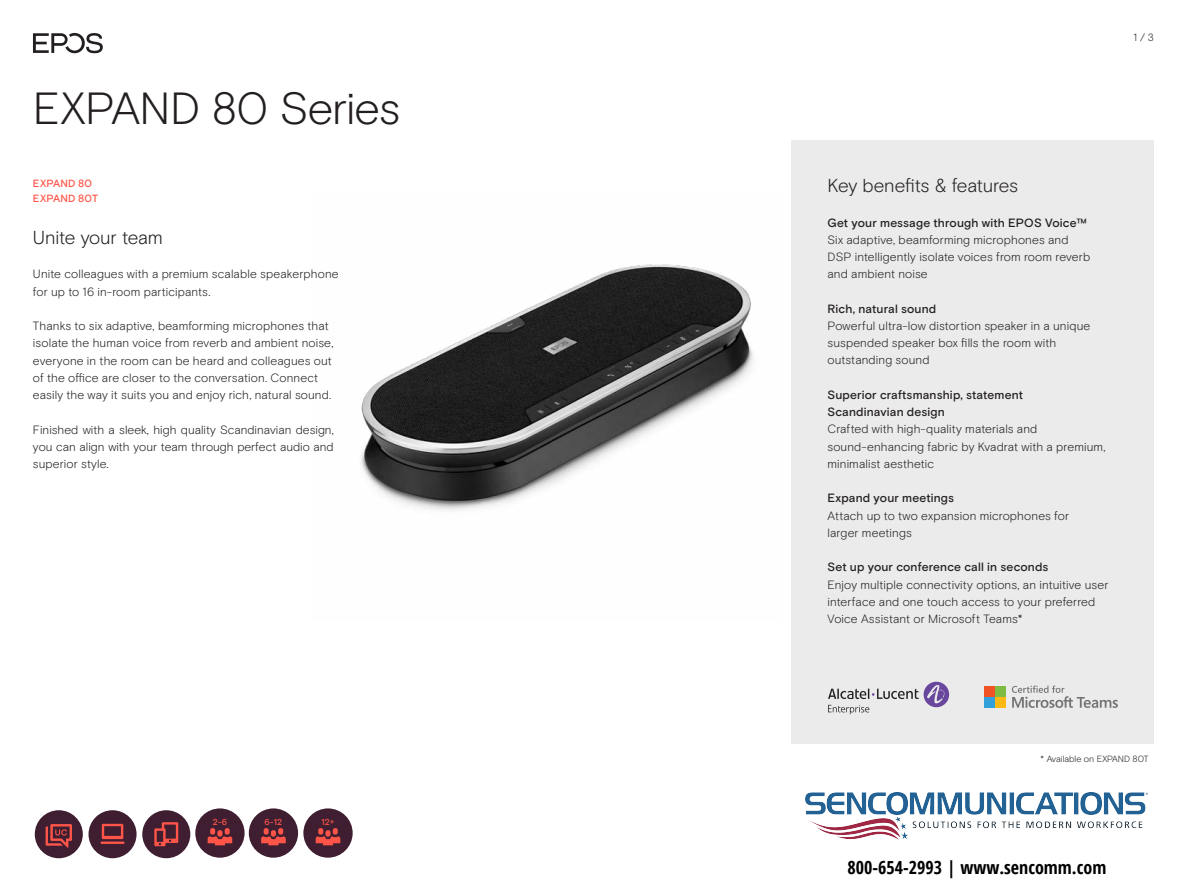
<style>
.page{position:relative;width:1187px;height:893px;background:#fff}
.page>*{position:absolute;margin:0;border:0;box-sizing:border-box;transform-origin:0 0}
.t1{font:300 45px "EPOS Basis";letter-spacing:-.02em;color:#231f20}
.t2{font:300 18.75px "EPOS Basis";letter-spacing:-.01em;color:#231f20}
.t3{font:700 condensed 18px "Open Sans";color:#000}
.t4{font:300 12px/17.2px "EPOS Basis";letter-spacing:.01em;color:#231f20}
.t5{font:500 12px/17.2px "EPOS Basis";letter-spacing:.015em;color:#231f20}
.t6{font:500 10.5px/15px "EPOS Basis";letter-spacing:.02em;color:#ff5549}
.t7{font:300 10.5px "EPOS Basis";color:#231f20}
.t8{font:300 9px "EPOS Basis";letter-spacing:-.005em;color:#231f20}
.t9{font:500 8.7px "EPOS Basis";color:#ff5549}
</style>
<div class="page">
<img style="left:361px;top:264px;width:392px;height:247px">
<div style="left:195px;top:808px;width:49px;height:50px;background:#3f1e31;border-radius:50%"></div>
<svg style="left:207px;top:828px;width:25px;height:17px"></svg>
<div style="left:249px;top:808px;width:49px;height:50px;background:#3f1e31;border-radius:50%"></div>
<svg style="left:261px;top:828px;width:25px;height:17px"></svg>
<div style="left:303px;top:808px;width:49px;height:50px;background:#3f1e31;border-radius:50%"></div>
<svg style="left:316px;top:828px;width:24px;height:17px"></svg>
<svg style="left:33px;top:33px;width:70px;height:20px"></svg>
<div style="left:791px;top:140px;width:362px;height:604px;background:#ebebeb"></div>
<div style="left:35px;top:810px;width:48px;height:48px;background:#3f1e31;border-radius:50%"></div>
<svg style="left:46px;top:824px;width:26px;height:24px"></svg>
<div style="left:142px;top:810px;width:48px;height:48px;background:#3f1e31;border-radius:50%"></div>
<svg style="left:154px;top:822px;width:24px;height:24px"></svg>
<div style="left:88px;top:810px;width:48px;height:48px;background:#3f1e31;border-radius:50%"></div>
<svg style="left:102px;top:824px;width:21px;height:15px"></svg>
<hr style="left:100px;top:841px;width:24px;height:3px;background:#ff5549">
<div style="left:983px;top:686px;width:11px;height:10px;background:#f05125"></div>
<div style="left:995px;top:686px;width:10px;height:10px;background:#7ebb42"></div>
<div style="left:983px;top:697px;width:11px;height:11px;background:#32a0da"></div>
<div style="left:995px;top:697px;width:10px;height:11px;background:#fdb813"></div>
<svg style="left:1011px;top:685px;width:106px;height:23px"></svg>
<svg style="left:828px;top:682px;width:121px;height:32px"></svg>
<img style="left:805px;top:792px;width:342px;height:48px">
<h1 class="t1" style="left:33px;top:82px;width:369px">EXPAND 80 Series</h1>
<p class="t6" style="left:33px;top:176px;width:67px">EXPAND 80<br>EXPAND 80T</p>
<h2 class="t2" style="left:33px;top:226px;width:131px">Unite your team</h2>
<p class="t4" style="left:33px;top:266px;width:307px">Unite colleagues with a premium scalable speakerphone for up to 16 in-room participants.</p>
<p class="t4" style="left:33px;top:317px;width:302px">Thanks to six adaptive, beamforming microphones that isolate the human voice from reverb and ambient noise, everyone in the room can be heard and colleagues out of the office are closer to the conversation. Connect easily the way it suits you and enjoy rich, natural sound.</p>
<p class="t4" style="left:33px;top:421px;width:302px;text-align:justify">Finished with a sleek, high quality Scandinavian design, you can align with your team through perfect audio and superior style.</p>
<p class="t9" style="left:213px;top:817px;width:16px">2-6</p>
<p class="t9" style="left:264px;top:817px;width:19px">6-12</p>
<p class="t9" style="left:321px;top:817px;width:15px">12+</p>
<p class="t7" style="left:1133px;top:31px;width:22px">1 / 3</p>
<h2 class="t2" style="left:827px;top:174px;width:192px">Key benefits &amp; features</h2>
<p class="t5" style="left:827px;top:214px;width:260px">Get your message through with EPOS Voice™</p>
<p class="t4" style="left:827px;top:231px;width:264px">Six adaptive, beamforming microphones and<br>DSP intelligently isolate voices from room reverb and ambient noise</p>
<p class="t5" style="left:827px;top:300px;width:110px">Rich, natural sound</p>
<p class="t4" style="left:827px;top:317px;width:264px">Powerful ultra-low distortion speaker in a unique suspended speaker box fills the room with outstanding sound</p>
<p class="t5" style="left:827px;top:387px;width:197px">Superior craftsmanship, statement<br>Scandinavian design</p>
<p class="t4" style="left:827px;top:421px;width:279px">Crafted with high-quality materials and sound-enhancing fabric by Kvadrat with a premium, minimalist aesthetic</p>
<p class="t5" style="left:827px;top:490px;width:128px">Expand your meetings</p>
<p class="t4" style="left:827px;top:507px;width:243px">Attach up to two expansion microphones for larger meetings</p>
<p class="t5" style="left:827px;top:559px;width:222px">Set up your conference call in seconds</p>
<p class="t4" style="left:827px;top:576px;width:282px">Enjoy multiple connectivity options, an intuitive user interface and one touch access to your preferred<br>Voice Assistant or Microsoft Teams*</p>
<p class="t8" style="left:1040px;top:753px;width:109px">* Available on EXPAND 80T</p>
<h3 class="t3" style="left:847px;top:854px;width:260px">800-654-2993 | www.sencomm.com</h3>
</div>
